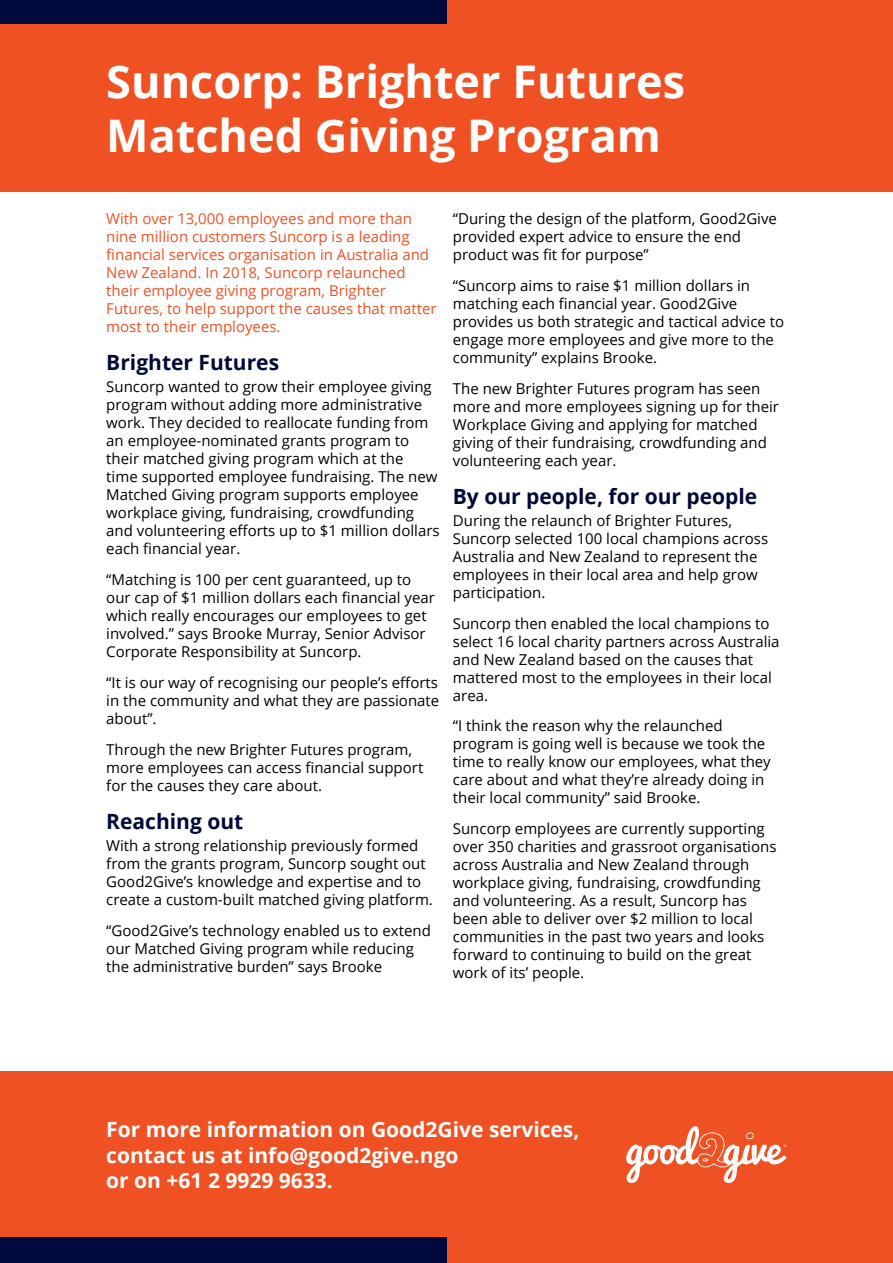
<style>
.page{position:relative;width:893px;height:1263px;background:#fff}
.page>*{position:absolute;margin:0;border:0;box-sizing:border-box;transform-origin:0 0}
.t1{font:700 45px/54px "Open Sans";color:#fff}
.t2{font:700 21px/25.2px "Open Sans";color:#fff}
.t3{font:700 21px "Open Sans";color:#00093b}
.t4{font:15px/18px "Open Sans";color:#000}
.t5{font:15px/18px "Open Sans";color:#f05123}
</style>
<div class="page">
<div style="left:0;top:0;width:893px;height:191px;background:#f05123"></div>
<div style="left:0;top:0;width:446px;height:24px;background:#00093c"></div>
<div style="left:0;top:1071px;width:893px;height:192px;background:#f05123"></div>
<div style="left:0;top:1237px;width:446px;height:26px;background:#00093c"></div>
<svg style="left:626px;top:1126px;width:161px;height:57px"></svg>
<h1 class="t1" style="left:106px;top:53px;width:580px">Suncorp: Brighter Futures<br>Matched Giving Program</h1>
<p class="t5" style="left:106px;top:209px;width:332px">With over 13,000 employees and more than nine million customers Suncorp is a leading financial services organisation in Australia and New Zealand. In 2018, Suncorp relaunched their employee giving program, Brighter Futures, to help support the causes that matter most to their employees.</p>
<h2 class="t3" style="left:106px;top:348px;width:174px">Brighter Futures</h2>
<p class="t4" style="left:106px;top:377px;width:335px">Suncorp wanted to grow their employee giving program without adding more administrative work. They decided to reallocate funding from an employee-nominated grants program to their matched giving program which at the<br>time supported employee fundraising. The new Matched Giving program supports employee workplace giving, fundraising, crowdfunding and volunteering efforts up to $1 million dollars each financial year.</p>
<p class="t4" style="left:106px;top:570px;width:330px">“Matching is 100 per cent guaranteed, up to our cap of $1 million dollars each financial year which really encourages our employees to get involved.” says Brooke Murray, Senior Advisor Corporate Responsibility at Suncorp.</p>
<p class="t4" style="left:106px;top:673px;width:334px;text-align:justify">“It is our way of recognising our people’s efforts in the community and what they are passionate about”.</p>
<p class="t4" style="left:106px;top:740px;width:318px">Through the new Brighter Futures program, more employees can access financial support for the causes they care about.</p>
<h2 class="t3" style="left:106px;top:806px;width:138px">Reaching out</h2>
<p class="t4" style="left:106px;top:836px;width:328px">With a strong relationship previously formed from the grants program, Suncorp sought out Good2Give’s knowledge and expertise and to create a custom-built matched giving platform.</p>
<p class="t4" style="left:106px;top:921px;width:326px">“Good2Give’s technology enabled us to extend our Matched Giving program while reducing the administrative burden” says Brooke</p>
<p class="t4" style="left:453px;top:209px;width:326px">“During the design of the platform, Good2Give provided expert advice to ensure the end product was fit for purpose”</p>
<p class="t4" style="left:453px;top:276px;width:333px">“Suncorp aims to raise $1 million dollars in matching each financial year. Good2Give provides us both strategic and tactical advice to engage more employees and give more to the community” explains Brooke.</p>
<p class="t4" style="left:453px;top:379px;width:328px">The new Brighter Futures program has seen more and more employees signing up for their Workplace Giving and applying for matched giving of their fundraising, crowdfunding and volunteering each year.</p>
<h2 class="t3" style="left:453px;top:481px;width:306px">By our people, for our people</h2>
<p class="t4" style="left:453px;top:511px;width:317px">During the relaunch of Brighter Futures, Suncorp selected 100 local champions across Australia and New Zealand to represent the employees in their local area and help grow participation.</p>
<p class="t4" style="left:453px;top:614px;width:328px">Suncorp then enabled the local champions to select 16 local charity partners across Australia and New Zealand based on the causes that mattered most to the employees in their local area.</p>
<p class="t4" style="left:453px;top:716px;width:319px">“I think the reason why the relaunched program is going well is because we took the time to really know our employees, what they care about and what they’re already doing in their local community” said Brooke.</p>
<p class="t4" style="left:453px;top:819px;width:325px">Suncorp employees are currently supporting over 350 charities and grassroot organisations across Australia and New Zealand through workplace giving, fundraising, crowdfunding and volunteering. As a result, Suncorp has been able to deliver over $2 million to local communities in the past two years and looks forward to continuing to build on the great work of its’ people.</p>
<h2 class="t2" style="left:106px;top:1116px;width:475px">For more information on Good2Give services, contact us at info@good2give.ngo<br>or on +61 2 9929 9633.</h2>
</div>
